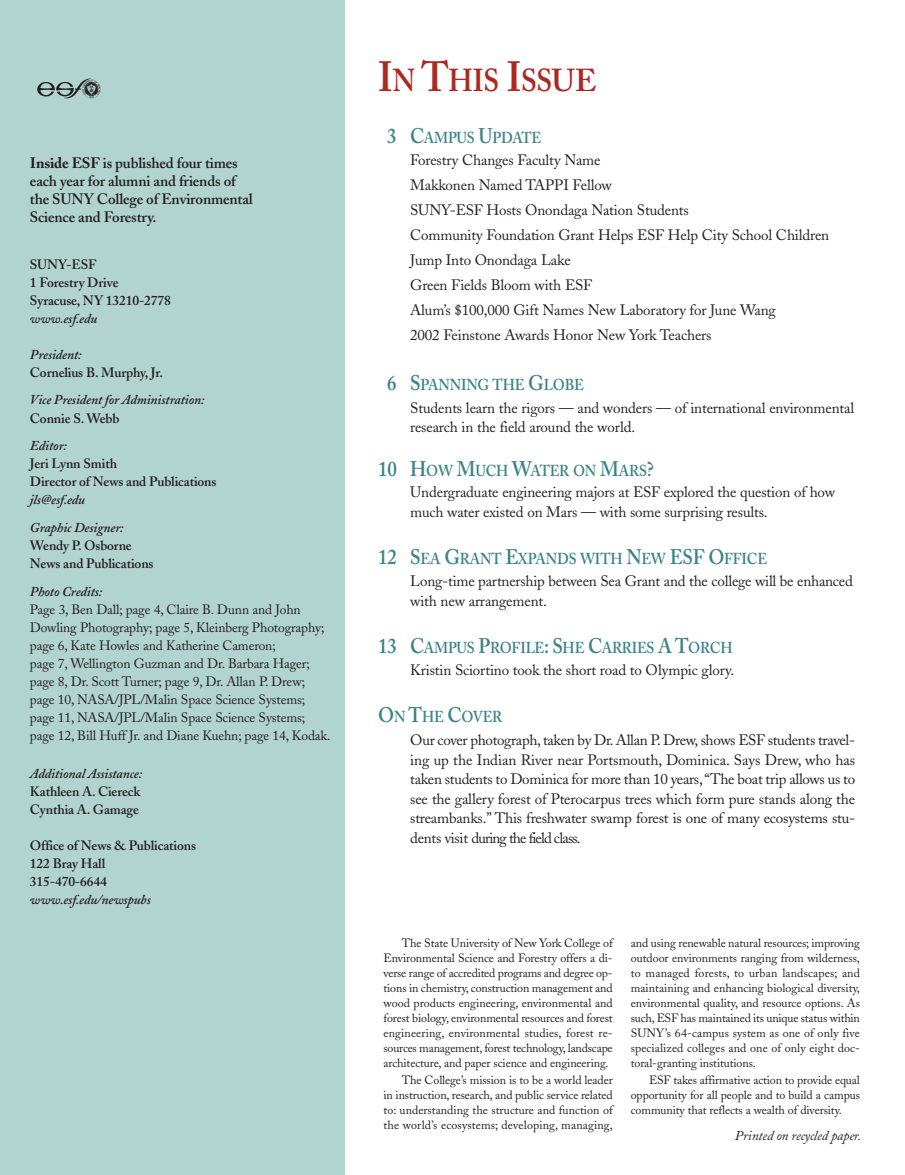
<style>
.page{position:relative;width:905px;height:1175px;background:#fff}
.page>*{position:absolute;margin:0;border:0;box-sizing:border-box;transform-origin:0 0}
.t1{font:600 31.5px "Adobe Caslon";letter-spacing:-.015em;color:#ac2820;scale:.9 1}
.t2{font:600 15.75px "Adobe Caslon";letter-spacing:-.015em;color:#3b8486;scale:.9 1}
.t3{font:15px/19.5px "Adobe Caslon";letter-spacing:-.01em;color:#231f20}
.t4{font:600 15px/18px "Adobe Caslon";letter-spacing:-.01em;color:#231f20}
.t5{font:13.5px/18px "Adobe Caslon";letter-spacing:-.01em;color:#231f20}
.t6{font:600 13.5px/18px "Adobe Caslon";letter-spacing:-.01em;color:#231f20}
.t7{font:italic 600 13.5px/27.8px "Adobe Caslon";letter-spacing:-.01em;color:#231f20}
.t8{font:italic 13.5px "Adobe Caslon";letter-spacing:-.01em;color:#231f20}
.t9{font:12px/15px "Adobe Caslon";letter-spacing:-.01em;color:#231f20;text-align:justify}
.s1{font-weight:700}
.s2{font-size:42px}
.s3{font-size:21px}
</style>
<div class="page">
<div style="left:0;top:0;width:345px;height:1174px;background:#b1d4ce"></div>
<img style="left:37px;top:78px;width:64px;height:21px">
<p class="t4" style="left:30px;top:156px;width:224px"><span class="s1">Inside ESF</span> is published four times each year for alumni and friends of the SUNY College of Environmental<br>Science and Forestry.</p>
<p class="t6" style="left:30px;top:257px;width:142px">SUNY-ESF<br>1 Forestry Drive<br>Syracuse, NY 13210-2778</p>
<p class="t7" style="left:30px;top:306px;width:69px">www.esf.edu</p>
<p class="t7" style="left:30px;top:342px;width:53px">President:</p>
<p class="t6" style="left:30px;top:365px;width:135px">Cornelius B. Murphy, Jr.</p>
<p class="t7" style="left:30px;top:388px;width:176px">Vice President for Administration:</p>
<p class="t6" style="left:30px;top:410px;width:91px">Connie S. Webb</p>
<p class="t7" style="left:30px;top:433px;width:39px">Editor:</p>
<p class="t6" style="left:30px;top:456px;width:188px">Jeri Lynn Smith<br>Director of News and Publications</p>
<p class="t7" style="left:30px;top:487px;width:95px">jls@esf.edu<br>Graphic Designer:</p>
<p class="t6" style="left:30px;top:538px;width:125px">Wendy P. Osborne<br>News and Publications</p>
<p class="t7" style="left:30px;top:579px;width:74px">Photo Credits:</p>
<p class="t5" style="left:30px;top:602px;width:302px">Page 3, Ben Dall; page 4, Claire B. Dunn and John Dowling Photography; page 5, Kleinberg Photography; page 6, Kate Howles and Katherine Cameron;<br>page 7, Wellington Guzman and Dr. Barbara Hager; page 8, Dr. Scott Turner; page 9, Dr. Allan P. Drew; page 10, NASA/JPL/Malin Space Science Systems; page 11, NASA/JPL/Malin Space Science Systems; page 12, Bill Huff Jr. and Diane Kuehn; page 14, Kodak.</p>
<p class="t7" style="left:30px;top:761px;width:114px">Additional Assistance:</p>
<p class="t6" style="left:30px;top:784px;width:112px">Kathleen A. Ciereck<br>Cynthia A. Gamage</p>
<p class="t6" style="left:30px;top:838px;width:168px">Office of News &amp; Publications<br>122 Bray Hall<br>315-470-6644</p>
<p class="t7" style="left:30px;top:887px;width:122px">www.esf.edu/newspubs</p>
<h1 class="t1" style="left:378px;top:68px;width:244px"><span class="s2">I</span>N <span class="s2">T</span>HIS <span class="s2">I</span>SSUE</h1>
<h2 class="t2" style="left:387px;top:131px;width:173px"><span class="s3">3 C</span>AMPUS <span class="s3">U</span>PDATE</h2>
<p class="t3" style="left:410px;top:150px;width:420px;line-height:24.9px">Forestry Changes Faculty Name<br>Makkonen Named TAPPI Fellow<br>SUNY-ESF Hosts Onondaga Nation Students<br>Community Foundation Grant Helps ESF Help City School Children Jump Into Onondaga Lake<br>Green Fields Bloom with ESF<br>Alum’s $100,000 Gift Names New Laboratory for June Wang<br>2002 Feinstone Awards Honor New York Teachers</p>
<h2 class="t2" style="left:387px;top:378px;width:220px"><span class="s3">6 S</span>PANNING THE <span class="s3">G</span>LOBE</h2>
<p class="t3" style="left:410px;top:400px;width:445px">Students learn the rigors — and wonders — of international environmental research in the field around the world.</p>
<h2 class="t2" style="left:378px;top:464px;width:308px"><span class="s3">10 H</span>OW <span class="s3">M</span>UCH <span class="s3">W</span>ATER ON <span class="s3">M</span>ARS<span class="s3">?</span></h2>
<p class="t3" style="left:410px;top:484px;width:426px">Undergraduate engineering majors at ESF explored the question of how much water existed on Mars — with some surprising results.</p>
<h2 class="t2" style="left:378px;top:552px;width:433px"><span class="s3">12 S</span>EA <span class="s3">G</span>RANT <span class="s3">E</span>XPANDS WITH <span class="s3">N</span>EW <span class="s3">ESF O</span>FFICE</h2>
<p class="t3" style="left:410px;top:573px;width:444px">Long-time partnership between Sea Grant and the college will be enhanced with new arrangement.</p>
<h2 class="t2" style="left:378px;top:641px;width:395px"><span class="s3">13 C</span>AMPUS <span class="s3">P</span>ROFILE<span class="s3">: S</span>HE <span class="s3">C</span>ARRIES <span class="s3">A T</span>ORCH</h2>
<p class="t3" style="left:410px;top:662px;width:325px">Kristin Sciortino took the short road to Olympic glory.</p>
<h2 class="t2" style="left:378px;top:710px;width:139px"><span class="s3">O</span>N <span class="s3">T</span>HE <span class="s3">C</span>OVER</h2>
<p class="t3" style="left:410px;top:732px;width:446px;text-align:justify">Our cover photograph, taken by Dr. Allan P. Drew, shows ESF students travel&shy;ing up the Indian River near Portsmouth, Dominica. Says Drew, who has taken students to Dominica for more than 10 years,“The boat trip allows us to see the gallery forest of Pterocarpus trees which form pure stands along the streambanks.” This freshwater swamp forest is one of many ecosystems stu&shy;dents visit during the field class.</p>
<p class="t9" style="left:383px;top:936px;width:231px;text-indent:18px">The State University of New York College of Environmental Science and Forestry offers a di&shy;verse range of accredited programs and degree op&shy;tions in chemistry, construction management and wood products engineering, environmental and forest biology, environmental resources and forest engineering, environmental studies, forest re&shy;sources management, forest technology, landscape architecture, and paper science and engineering.</p>
<p class="t9" style="left:383px;top:1073px;width:231px;text-indent:18px">The College’s mission is to be a world leader in instruction, research, and public service related to: understanding the structure and function of the world’s ecosystems; developing, managing,</p>
<p class="t9" style="left:630px;top:936px;width:231px">and using renewable natural resources; improving outdoor environments ranging from wilderness, to managed forests, to urban landscapes; and maintaining and enhancing biological diversity, environmental quality, and resource options. As such, ESF has maintained its unique status within SUNY’s 64-campus system as one of only five specialized colleges and one of only eight doc&shy;toral-granting institutions.</p>
<p class="t9" style="left:630px;top:1073px;width:231px;text-indent:18px">ESF takes affirmative action to provide equal opportunity for all people and to build a campus community that reflects a wealth of diversity.</p>
<p class="t8" style="left:735px;top:1130px;width:128px">Printed on recycled paper.</p>
</div>
